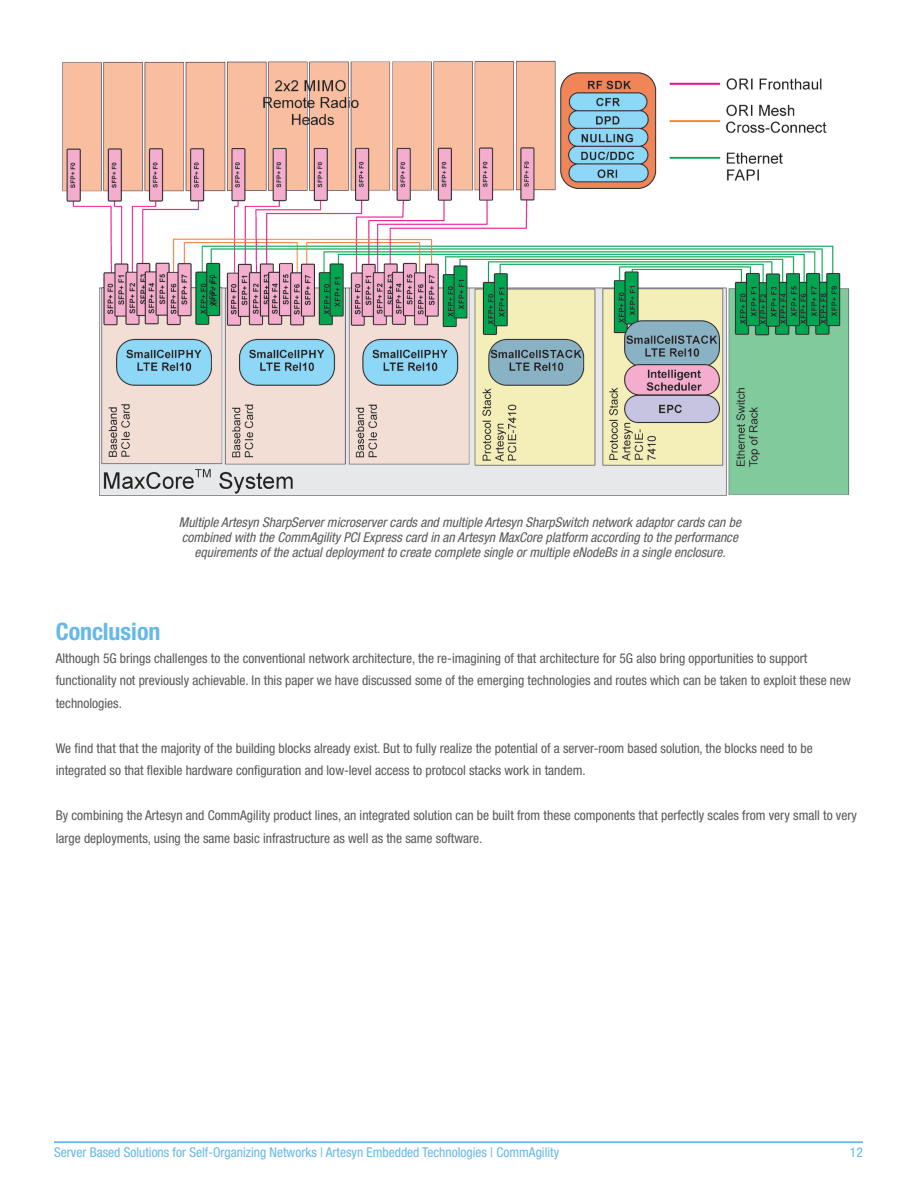
<style>
.page{position:relative;width:918px;height:1188px;background:#fff}
.page>*{position:absolute;margin:0;border:0;box-sizing:border-box;transform-origin:0 0}
.Heading_1{font:700 condensed 24px "Helvetica Neue LT Std";color:#64b9e8}
.t1{font:condensed 13.5px/22.5px "Helvetica Neue LT Std";color:#57585a}
.Body_Copy{font:italic condensed 13.5px/15px "Helvetica Neue LT Std";color:#57585a;text-align:center}
.t2{font:condensed 13.5px "Helvetica Neue LT Std";color:#64b9e8}
</style>
<div class="page">
<hr style="left:54px;top:1142px;width:809px;height:1px;background:#64b9e8">
<img style="left:62px;top:60px;width:788px;height:436px">
<p class="Body_Copy" style="left:179px;top:515px;width:564px">Multiple Artesyn SharpServer microserver cards and multiple Artesyn SharpSwitch network adaptor cards can be combined with the CommAgility PCI Express card in an Artesyn MaxCore platform according to the performance equirements of the actual deployment to create complete single or multiple eNodeBs in a single enclosure.</p>
<p class="Heading_1" style="left:56px;top:617px;width:106px">Conclusion</p>
<p class="t1" style="left:56px;top:647px;width:797px">Although 5G brings challenges to the conventional network architecture, the re-imagining of that architecture for 5G also bring opportunities to support functionality not previously achievable. In this paper we have discussed some of the emerging technologies and routes which can be taken to exploit these new technologies.</p>
<p class="t1" style="left:56px;top:737px;width:758px">We find that that the majority of the building blocks already exist. But to fully realize the potential of a server-room based solution, the blocks need to be integrated so that flexible hardware configuration and low-level access to protocol stacks work in tandem.</p>
<p class="t1" style="left:56px;top:804px;width:803px">By combining the Artesyn and CommAgility product lines, an integrated solution can be built from these components that perfectly scales from very small to very large deployments, using the same basic infrastructure as well as the same software.</p>
<p class="t2" style="left:54px;top:1144px;width:507px">Server Based Solutions for Self-Organizing Networks | Artesyn Embedded Technologies | CommAgility</p>
<p class="t2" style="left:850px;top:1144px;width:14px">12</p>
</div>
